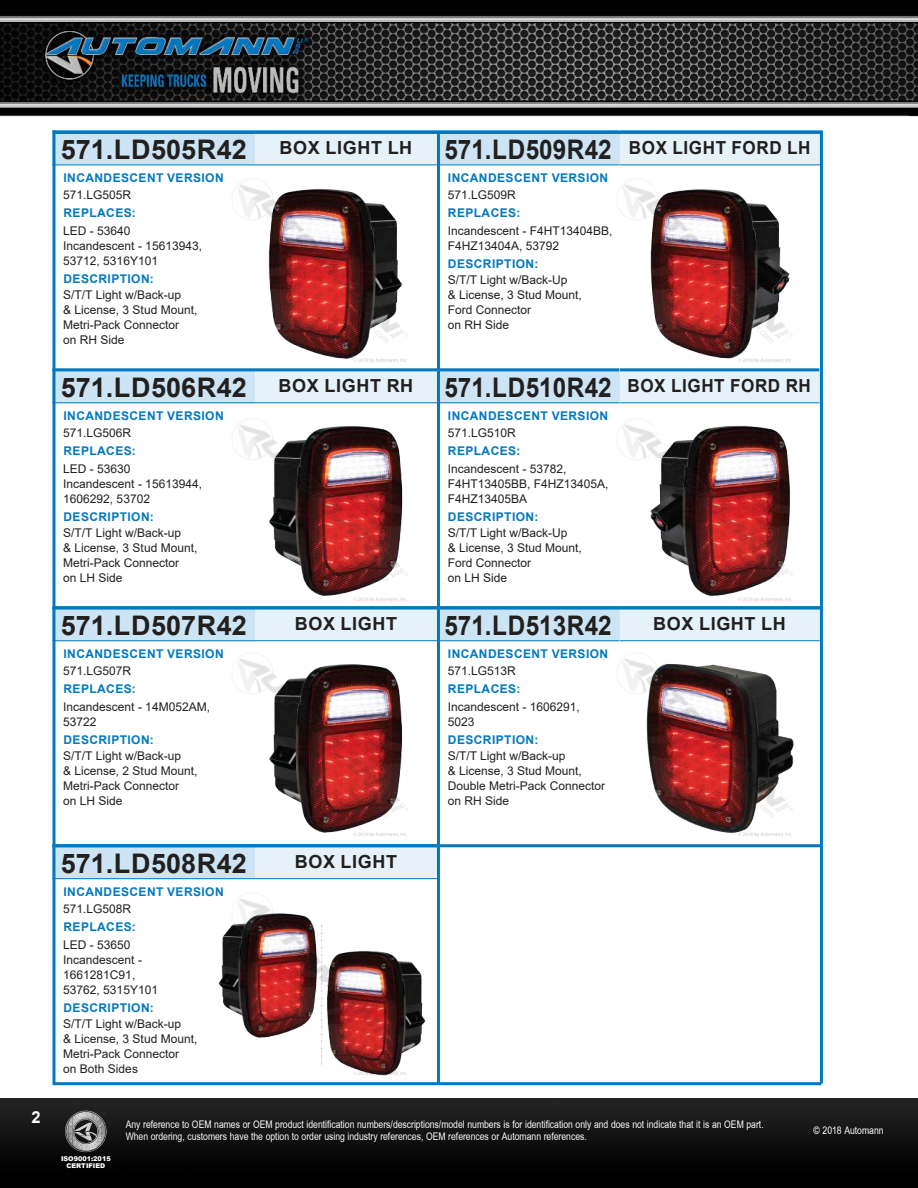
<style>
.page{position:relative;width:918px;height:1188px;background:#fff}
.page>*{position:absolute;margin:0;border:0;box-sizing:border-box;transform-origin:0 0}
.t1{font:700 27px "Arial";color:#221f1f}
.t2{font:700 27px "Arial";color:#221f1f;scale:.9 1}
.t3{font:700 18px "Arial";letter-spacing:.035em;color:#221f1f}
.t4{font:700 18px "Arial";letter-spacing:.035em;color:#221f1f;scale:.95 1}
.t5{font:700 16.5px "Arial";color:#fff}
.t6{font:12px/15px "Arial";color:#221f1f}
.t7{font:700 12px "Arial";letter-spacing:.035em;color:#0079c1}
.t8{font:10.5px/12.6px "Automann Arial Narrow";color:#fff}
.t9{font:900 6.45px/6.8px "Arial";color:#fff;text-align:center}
</style>
<div class="page">
<img style="left:0;top:0;width:918px;height:117px">
<img style="left:0;top:1098px;width:901px;height:90px">
<img style="left:901px;top:1098px;width:17px;height:90px">
<img style="left:72px;top:1111px;width:15px;height:5px">
<img style="left:97px;top:1114px;width:4px;height:35px">
<img style="left:68px;top:1116px;width:4px;height:31px">
<img style="left:101px;top:1117px;width:4px;height:28px">
<img style="left:65px;top:1120px;width:3px;height:22px">
<svg style="left:105px;top:1124px;width:2px;height:15px"></svg>
<svg style="left:84px;top:1132px;width:14px;height:11px"></svg>
<img style="left:218px;top:935px;width:208px;height:112px">
<img style="left:623px;top:185px;width:169px;height:177px">
<img style="left:238px;top:185px;width:169px;height:177px">
<img style="left:623px;top:424px;width:169px;height:177px">
<img style="left:238px;top:424px;width:169px;height:177px">
<img style="left:623px;top:659px;width:171px;height:177px">
<img style="left:238px;top:659px;width:169px;height:177px">
<img style="left:224px;top:898px;width:191px;height:178px">
<div style="left:52px;top:130px;width:385px;height:35px;background:#e5f2f9"></div>
<hr style="left:255px;top:130px;width:182px;height:3px;background:#0079c1">
<hr style="left:255px;top:165px;width:182px;height:1px;background:#0079c1">
<div style="left:437px;top:130px;width:383px;height:35px;background:#e5f2f9"></div>
<hr style="left:619px;top:130px;width:201px;height:3px;background:#0079c1">
<hr style="left:619px;top:165px;width:201px;height:1px;background:#0079c1">
<div style="left:52px;top:368px;width:385px;height:35px;background:#e5f2f9"></div>
<hr style="left:255px;top:368px;width:182px;height:3px;background:#0079c1">
<hr style="left:255px;top:402px;width:182px;height:1px;background:#0079c1">
<div style="left:437px;top:368px;width:382px;height:35px;background:#e5f2f9"></div>
<hr style="left:619px;top:368px;width:200px;height:3px;background:#0079c1">
<hr style="left:619px;top:402px;width:200px;height:1px;background:#0079c1">
<div style="left:52px;top:606px;width:385px;height:35px;background:#e5f2f9"></div>
<hr style="left:255px;top:640px;width:182px;height:1px;background:#0079c1">
<div style="left:437px;top:606px;width:383px;height:35px;background:#e5f2f9"></div>
<hr style="left:619px;top:640px;width:201px;height:1px;background:#0079c1">
<div style="left:52px;top:844px;width:385px;height:35px;background:#e5f2f9"></div>
<hr style="left:255px;top:878px;width:182px;height:1px;background:#0079c1">
<div style="left:52px;top:130px;width:203px;height:35px;background:#cce4f3"></div>
<hr style="left:52px;top:130px;width:203px;height:3px;background:#0079c1">
<hr style="left:52px;top:165px;width:203px;height:1px;background:#0079c1">
<div style="left:437px;top:130px;width:182px;height:35px;background:#cce4f3"></div>
<hr style="left:437px;top:130px;width:182px;height:3px;background:#0079c1">
<hr style="left:437px;top:165px;width:182px;height:1px;background:#0079c1">
<div style="left:52px;top:368px;width:203px;height:35px;background:#cce4f3"></div>
<hr style="left:52px;top:368px;width:203px;height:3px;background:#0079c1">
<hr style="left:52px;top:402px;width:203px;height:1px;background:#0079c1">
<div style="left:437px;top:368px;width:182px;height:35px;background:#cce4f3"></div>
<hr style="left:437px;top:368px;width:182px;height:3px;background:#0079c1">
<hr style="left:437px;top:402px;width:182px;height:1px;background:#0079c1">
<div style="left:52px;top:606px;width:203px;height:35px;background:#cce4f3"></div>
<hr style="left:52px;top:640px;width:203px;height:1px;background:#0079c1">
<div style="left:52px;top:844px;width:203px;height:35px;background:#cce4f3"></div>
<hr style="left:52px;top:878px;width:203px;height:1px;background:#0079c1">
<div style="left:437px;top:606px;width:182px;height:35px;background:#cce4f3"></div>
<hr style="left:437px;top:640px;width:182px;height:1px;background:#0079c1">
<hr style="left:52px;top:606px;width:768px;height:3px;background:#0079c1">
<hr style="left:52px;top:844px;width:768px;height:3px;background:#0079c1">
<hr style="left:52px;top:130px;width:3px;height:955px;background:#0079c1">
<hr style="left:820px;top:130px;width:3px;height:953px;background:#0079c1">
<hr style="left:437px;top:131px;width:3px;height:953px;background:#0079c1">
<hr style="left:55px;top:1082px;width:766px;height:3px;background:#0079c1">
<hr style="left:55px;top:131px;width:766px;height:3px;background:#0079c1">
<h3 class="t5" style="left:32px;top:1111px;width:11px">2</h3>
<h1 class="t1" style="left:61px;top:140px;width:187px">571.LD505R42</h1>
<h1 class="t2" style="left:444px;top:140px;width:187px">571.LD509R42</h1>
<h2 class="t3" style="left:280px;top:141px;width:134px">BOX LIGHT LH</h2>
<h2 class="t4" style="left:629px;top:141px;width:193px">BOX LIGHT FORD LH</h2>
<p class="t7" style="left:63px;top:174px;width:162px">INCANDESCENT VERSION</p>
<p class="t6" style="left:63px;top:188px;width:70px">571.LG505R</p>
<p class="t7" style="left:63px;top:208px;width:74px">REPLACES:</p>
<p class="t6" style="left:63px;top:224px;width:140px">LED - 53640<br>Incandescent - 15613943,<br>53712, 5316Y101</p>
<p class="t7" style="left:63px;top:274px;width:92px">DESCRIPTION:</p>
<p class="t6" style="left:63px;top:289px;width:136px">S/T/T Light w/Back-up<br>&amp; License, 3 Stud Mount,<br>Metri-Pack Connector<br>on RH Side</p>
<p class="t7" style="left:448px;top:174px;width:162px">INCANDESCENT VERSION</p>
<p class="t6" style="left:448px;top:188px;width:70px">571.LG509R</p>
<p class="t7" style="left:448px;top:208px;width:74px">REPLACES:</p>
<p class="t6" style="left:448px;top:224px;width:166px">Incandescent - F4HT13404BB,<br>F4HZ13404A, 53792</p>
<p class="t7" style="left:448px;top:259px;width:92px">DESCRIPTION:</p>
<p class="t6" style="left:448px;top:274px;width:136px">S/T/T Light w/Back-Up<br>&amp; License, 3 Stud Mount,<br>Ford Connector<br>on RH Side</p>
<h1 class="t1" style="left:61px;top:377px;width:187px">571.LD506R42</h1>
<h1 class="t2" style="left:444px;top:377px;width:187px">571.LD510R42</h1>
<h2 class="t3" style="left:279px;top:379px;width:136px">BOX LIGHT RH</h2>
<h2 class="t4" style="left:627px;top:379px;width:195px">BOX LIGHT FORD RH</h2>
<p class="t7" style="left:63px;top:412px;width:162px">INCANDESCENT VERSION</p>
<p class="t6" style="left:63px;top:426px;width:70px">571.LG506R</p>
<p class="t7" style="left:63px;top:446px;width:74px">REPLACES:</p>
<p class="t6" style="left:63px;top:462px;width:140px">LED - 53630<br>Incandescent - 15613944,<br>1606292, 53702</p>
<p class="t7" style="left:63px;top:512px;width:92px">DESCRIPTION:</p>
<p class="t6" style="left:63px;top:527px;width:136px">S/T/T Light w/Back-up<br>&amp; License, 3 Stud Mount,<br>Metri-Pack Connector<br>on LH Side</p>
<h1 class="t1" style="left:61px;top:615px;width:187px">571.LD507R42</h1>
<p class="t7" style="left:63px;top:650px;width:162px">INCANDESCENT VERSION</p>
<p class="t6" style="left:63px;top:664px;width:70px">571.LG507R</p>
<p class="t7" style="left:63px;top:684px;width:74px">REPLACES:</p>
<p class="t6" style="left:63px;top:700px;width:148px">Incandescent - 14M052AM,<br>53722</p>
<p class="t7" style="left:63px;top:735px;width:92px">DESCRIPTION:</p>
<p class="t6" style="left:63px;top:750px;width:136px">S/T/T Light w/Back-up<br>&amp; License, 2 Stud Mount,<br>Metri-Pack Connector<br>on LH Side</p>
<h1 class="t1" style="left:61px;top:853px;width:187px">571.LD508R42</h1>
<p class="t7" style="left:63px;top:887px;width:162px">INCANDESCENT VERSION</p>
<p class="t6" style="left:63px;top:902px;width:70px">571.LG508R</p>
<p class="t7" style="left:63px;top:922px;width:74px">REPLACES:</p>
<p class="t6" style="left:63px;top:938px;width:96px">LED - 53650<br>Incandescent -<br>1661281C91,<br>53762, 5315Y101</p>
<p class="t7" style="left:63px;top:1003px;width:92px">DESCRIPTION:</p>
<p class="t6" style="left:63px;top:1018px;width:136px">S/T/T Light w/Back-up<br>&amp; License, 3 Stud Mount,<br>Metri-Pack Connector<br>on Both Sides</p>
<p class="t7" style="left:448px;top:412px;width:162px">INCANDESCENT VERSION</p>
<p class="t6" style="left:448px;top:426px;width:70px">571.LG510R</p>
<p class="t7" style="left:448px;top:446px;width:74px">REPLACES:</p>
<p class="t6" style="left:448px;top:462px;width:162px">Incandescent - 53782,<br>F4HT13405BB, F4HZ13405A,<br>F4HZ13405BA</p>
<p class="t7" style="left:448px;top:512px;width:92px">DESCRIPTION:</p>
<p class="t6" style="left:448px;top:527px;width:136px">S/T/T Light w/Back-Up<br>&amp; License, 3 Stud Mount,<br>Ford Connector<br>on LH Side</p>
<h1 class="t2" style="left:444px;top:615px;width:187px">571.LD513R42</h1>
<h2 class="t3" style="left:295px;top:617px;width:104px">BOX LIGHT</h2>
<h2 class="t3" style="left:653px;top:617px;width:134px">BOX LIGHT LH</h2>
<h2 class="t3" style="left:295px;top:855px;width:104px">BOX LIGHT</h2>
<p class="t7" style="left:448px;top:650px;width:162px">INCANDESCENT VERSION</p>
<p class="t6" style="left:448px;top:664px;width:70px">571.LG513R</p>
<p class="t7" style="left:448px;top:684px;width:74px">REPLACES:</p>
<p class="t6" style="left:448px;top:700px;width:134px">Incandescent - 1606291,<br>5023</p>
<p class="t7" style="left:448px;top:735px;width:92px">DESCRIPTION:</p>
<p class="t6" style="left:448px;top:750px;width:159px">S/T/T Light w/Back-up<br>&amp; License, 3 Stud Mount,<br>Double Metri-Pack Connector on RH Side</p>
<p class="t9" style="left:61px;top:1156px;width:51px">ISO9001:2015<br>CERTIFIED</p>
<p class="t8" style="left:126px;top:1119px;width:640px">Any reference to OEM names or OEM product identification numbers/descriptions/model numbers is for identification only and does not indicate that it is an OEM part.<br>When ordering, customers have the option to order using industry references, OEM references or Automann references.</p>
<p class="t8" style="left:814px;top:1125px;width:72px">© 2018 Automann</p>
</div>
